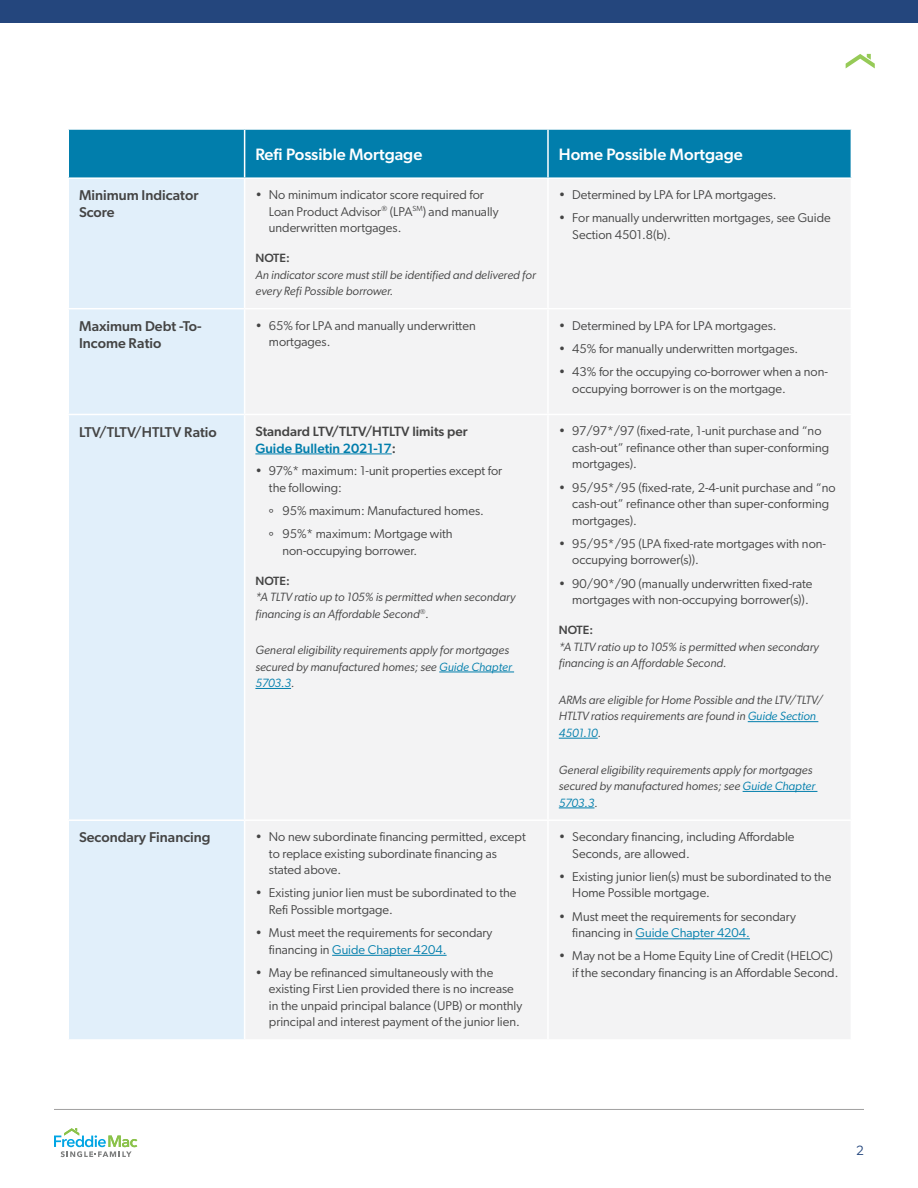
<style>
.page{position:relative;width:918px;height:1188px;background:#fff}
.page>*{position:absolute;margin:0;border:0;box-sizing:border-box;transform-origin:0 0}
.t1{font:500 16.5px "Gibson";color:#fff}
.t2{font:500 14.25px/17.1px "Gibson";color:#444}
.t3{font:500 13.5px/16.5px "Gibson";color:#444}
.t4{font:13.5px "Gibson";color:#24467d}
.t5{font:12.75px/16.5px "Gibson";color:#444}
.t6{font:italic 12px/16.5px "Gibson";color:#444}
.t7{font:500 12px "Gibson";color:#444}
.s1{color:#017eac}
</style>
<div class="page">
<hr style="left:54px;top:1109px;width:810px;height:1px;background:#a1a0a0">
<svg style="left:54px;top:1128px;width:83px;height:29px"></svg>
<svg style="left:846px;top:54px;width:29px;height:14px"></svg>
<div style="left:0;top:0;width:918px;height:23px;background:#24467d"></div>
<div style="left:69px;top:130px;width:782px;height:47px;background:#017eac"></div>
<div style="left:69px;top:179px;width:175px;height:860px;background:#e1effa"></div>
<div style="left:246px;top:179px;width:604px;height:860px;background:#f3f3f4"></div>
<hr style="left:244px;top:130px;width:1px;height:47px;background:#fff">
<hr style="left:547px;top:130px;width:2px;height:47px;background:#fff">
<hr style="left:68px;top:308px;width:177px;height:1px;background:#fff">
<hr style="left:68px;top:414px;width:177px;height:1px;background:#fff">
<hr style="left:68px;top:819px;width:177px;height:2px;background:#fff">
<hr style="left:547px;top:179px;width:2px;height:129px;background:#fff">
<hr style="left:245px;top:308px;width:303px;height:1px;background:#fff">
<hr style="left:548px;top:308px;width:304px;height:1px;background:#fff">
<hr style="left:547px;top:309px;width:2px;height:105px;background:#fff">
<hr style="left:245px;top:414px;width:303px;height:1px;background:#fff">
<hr style="left:548px;top:414px;width:304px;height:1px;background:#fff">
<hr style="left:547px;top:415px;width:2px;height:404px;background:#fff">
<hr style="left:245px;top:819px;width:303px;height:2px;background:#fff">
<hr style="left:548px;top:819px;width:304px;height:2px;background:#fff">
<hr style="left:547px;top:821px;width:2px;height:218px;background:#fff">
<hr style="left:255px;top:454px;width:137px;height:1px;background:#017eac">
<hr style="left:439px;top:672px;width:75px;height:1px;background:#017eac">
<hr style="left:255px;top:688px;width:36px;height:1px;background:#017eac">
<hr style="left:748px;top:721px;width:70px;height:1px;background:#017eac">
<hr style="left:559px;top:738px;width:39px;height:1px;background:#017eac">
<hr style="left:743px;top:791px;width:74px;height:1px;background:#017eac">
<hr style="left:559px;top:808px;width:35px;height:1px;background:#017eac">
<hr style="left:332px;top:955px;width:115px;height:1px;background:#017eac">
<hr style="left:636px;top:938px;width:114px;height:1px;background:#017eac">
<p class="t1" style="left:255px;top:145px;width:168px">Refi Possible Mortgage</p>
<p class="t1" style="left:559px;top:145px;width:185px">Home Possible Mortgage</p>
<p class="t2" style="left:79px;top:187px;width:121px">Minimum Indicator<br>Score</p>
<p class="t5" style="left:269px;top:186px;width:231px;text-indent:-13px">• No minimum indicator score required for<br>Loan Product Advisor<sup>®</sup> (LPA<sup>SM</sup>) and manually underwritten mortgages.</p>
<p class="t7" style="left:255px;top:251px;width:36px">NOTE:</p>
<p class="t6" style="left:255px;top:266px;width:282px">An indicator score must still be identified and delivered for every Refi Possible borrower.</p>
<p class="t5" style="left:559px;top:186px;width:219px">• Determined by LPA for LPA mortgages.</p>
<p class="t5" style="left:572px;top:210px;width:260px;text-indent:-14px">• For manually underwritten mortgages, see Guide<br>Section 4501.8(b).</p>
<p class="t2" style="left:79px;top:317px;width:124px">Maximum Debt -To-<br>Income Ratio</p>
<p class="t5" style="left:269px;top:317px;width:208px;text-indent:-14px">• 65% for LPA and manually underwritten mortgages.</p>
<p class="t5" style="left:559px;top:317px;width:219px">• Determined by LPA for LPA mortgages.</p>
<p class="t5" style="left:559px;top:340px;width:241px">• 45% for manually underwritten mortgages.</p>
<p class="t5" style="left:572px;top:363px;width:257px;text-indent:-14px">• 43% for the occupying co-borrower when a non&shy;occupying borrower is on the mortgage.</p>
<p class="t2" style="left:79px;top:423px;width:139px">LTV/TLTV/HTLTV Ratio</p>
<p class="t3" style="left:255px;top:423px;width:214px">Standard LTV/TLTV/HTLTV limits per<br><span class="s1">Guide Bulletin 2021-17</span>:</p>
<p class="t5" style="left:269px;top:462px;width:235px;text-indent:-14px">• 97%* maximum: 1-unit properties except for the following:</p>
<p class="t5" style="left:269px;top:499px;width:216px;line-height:23.2px">º 95% maximum: Manufactured homes. º 95%* maximum: Mortgage with</p>
<p class="t5" style="left:282px;top:542px;width:136px">non-occupying borrower.</p>
<p class="t7" style="left:255px;top:573px;width:36px">NOTE:</p>
<p class="t6" style="left:255px;top:589px;width:261px">*A TLTV ratio up to 105% is permitted when secondary financing is an Affordable Second<sup>®</sup>.</p>
<p class="t6" style="left:255px;top:642px;width:258px">General eligibility requirements apply for mortgages secured by manufactured homes; see <span class="s1">Guide Chapter<br>5703.3</span>.</p>
<p class="t2" style="left:79px;top:829px;width:133px">Secondary Financing</p>
<p class="t5" style="left:269px;top:828px;width:258px;text-indent:-14px">• No new subordinate financing permitted, except to replace existing subordinate financing as stated above.</p>
<p class="t5" style="left:269px;top:885px;width:249px;text-indent:-14px">• Existing junior lien must be subordinated to the<br>Refi Possible mortgage.</p>
<p class="t5" style="left:269px;top:924px;width:225px;text-indent:-14px">• Must meet the requirements for secondary financing in <span class="s1">Guide Chapter 4204.</span></p>
<p class="t5" style="left:269px;top:964px;width:255px;text-indent:-14px">• May be refinanced simultaneously with the existing First Lien provided there is no increase in the unpaid principal balance (UPB) or monthly principal and interest payment of the junior lien.</p>
<p class="t5" style="left:572px;top:423px;width:258px;text-indent:-14px">• 97/97*/97 (fixed-rate, 1-unit purchase and “no cash-out” refinance other than super-conforming mortgages).</p>
<p class="t5" style="left:572px;top:479px;width:265px;text-indent:-14px">• 95/95*/95 (fixed-rate, 2-4-unit purchase and “no cash-out” refinance other than super-conforming mortgages).</p>
<p class="t5" style="left:572px;top:535px;width:255px;text-indent:-14px">• 95/95*/95 (LPA fixed-rate mortgages with non&shy;occupying borrower(s)).</p>
<p class="t5" style="left:559px;top:575px;width:255px;text-align:right">• 90/90*/90 (manually underwritten fixed-rate mortgages with non-occupying borrower(s)).</p>
<p class="t7" style="left:559px;top:623px;width:36px">NOTE:</p>
<p class="t6" style="left:559px;top:638px;width:261px">*A TLTV ratio up to 105% is permitted when secondary financing is an Affordable Second.</p>
<p class="t6" style="left:559px;top:692px;width:265px">ARMs are eligible for Home Possible and the LTV/TLTV/<br>HTLTV ratios requirements are found in <span class="s1">Guide Section<br>4501.10</span>.</p>
<p class="t6" style="left:559px;top:761px;width:258px">General eligibility requirements apply for mortgages secured by manufactured homes; see <span class="s1">Guide Chapter<br>5703.3</span>.</p>
<p class="t5" style="left:572px;top:828px;width:224px;text-indent:-14px">• Secondary financing, including Affordable<br>Seconds, are allowed.</p>
<p class="t5" style="left:572px;top:868px;width:261px;text-indent:-14px">• Existing junior lien(s) must be subordinated to the<br>Home Possible mortgage.</p>
<p class="t5" style="left:572px;top:908px;width:225px;text-indent:-14px">• Must meet the requirements for secondary financing in <span class="s1">Guide Chapter 4204.</span></p>
<p class="t5" style="left:572px;top:948px;width:268px;text-indent:-14px">• May not be a Home Equity Line of Credit (HELOC) if the secondary financing is an Affordable Second.</p>
<p class="t4" style="left:856px;top:1142px;width:9px">2</p>
</div>
